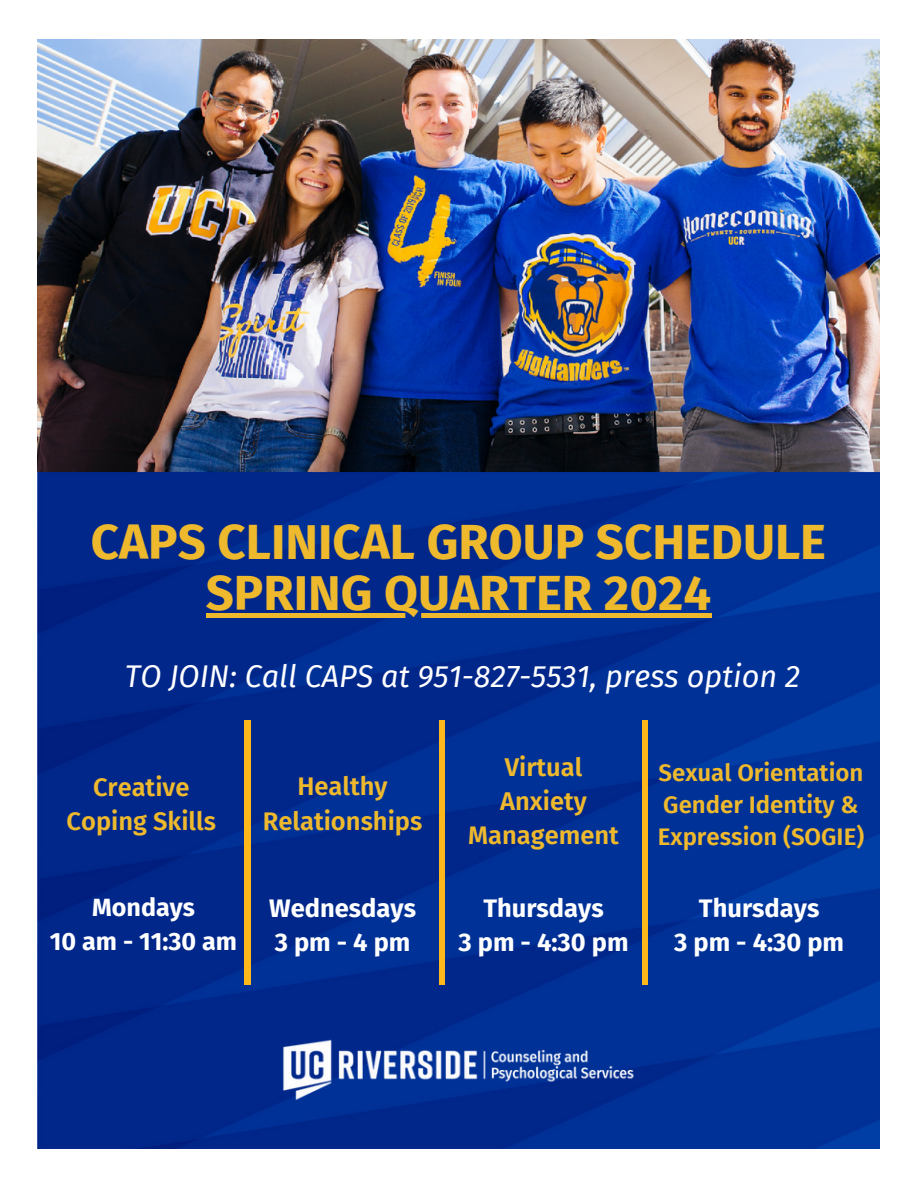
<style>
.page{position:relative;width:918px;height:1188px;background:#fff}
.page>*{position:absolute;margin:0;border:0;box-sizing:border-box;transform-origin:0 0}
.t1{font:700 49.2px "Fira Sans";color:#efb92e}
.t2{font:italic 30.75px "Fira Sans";color:#fff}
.t3{font:600 25.5px/34.3px "Fira Sans";color:#efb92e;text-align:center}
.t4{font:700 25.5px/34.3px "Fira Sans";color:#fff}
.t5{font:700 25.05px "Fira Sans";color:#fff}
.t6{font:600 24px/32.1px "Fira Sans";color:#efb92e}
</style>
<div class="page">
<img style="left:38px;top:40px;width:841px;height:1109px">
<div style="left:439px;top:721px;width:6px;height:264px;background:#ffb81c"></div>
<div style="left:245px;top:721px;width:5px;height:264px;background:#ffb81c"></div>
<div style="left:642px;top:721px;width:6px;height:264px;background:#ffb81c"></div>
<img style="left:271px;top:1027px;width:375px;height:86px">
<div style="left:206px;top:613px;width:505px;height:5px;background:#efb92e"></div>
<p class="t1" style="left:91px;top:513px;width:737px">CAPS CLINICAL GROUP SCHEDULE</p>
<p class="t1" style="left:206px;top:564px;width:507px">SPRING QUARTER 2024</p>
<p class="t2" style="left:125px;top:658px;width:677px">TO JOIN: Call CAPS at 951-827-5531, press option 2</p>
<p class="t3" style="left:67px;top:770px;width:151px">Creative<br>Coping Skills</p>
<h2 class="t5" style="left:92px;top:893px;width:104px">Mondays</h2>
<p class="t5" style="left:50px;top:927px;width:189px">10 am - 11:30 am</p>
<p class="t3" style="left:263px;top:769px;width:161px">Healthy<br>Relationships</p>
<h1 class="t4" style="left:269px;top:891px;width:148px">Wednesdays<br>3pm-4pm</h1>
<p class="t3" style="left:468px;top:750px;width:152px">Virtual<br>Anxiety<br>Management</p>
<p class="t4" style="left:483px;top:891px;width:122px">Thursdays</p>
<p class="t4" style="left:459px;top:925px;width:172px">3 pm - 4:30 pm</p>
<p class="t6" style="left:658px;top:757px;width:208px">Sexual Orientation<br>Gender Identity &amp;<br>Expression (SOGIE)</p>
<p class="t4" style="left:699px;top:891px;width:122px">Thursdays</p>
<p class="t4" style="left:674px;top:925px;width:172px">3 pm - 4:30 pm</p>
</div>
